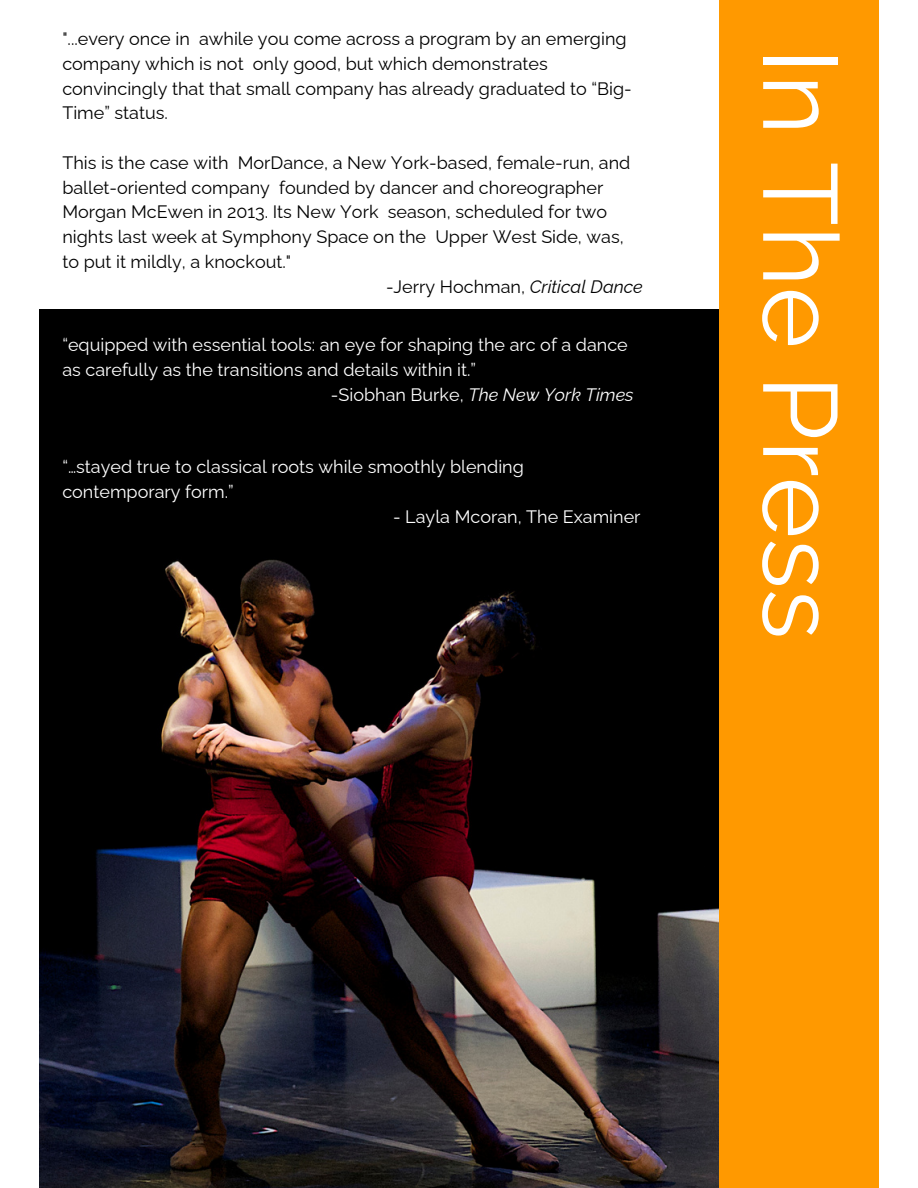
<style>
.page{position:relative;width:918px;height:1188px;background:#fff}
.page>*{position:absolute;margin:0;border:0;box-sizing:border-box;transform-origin:0 0}
.t1{font:104.7px "Raleway";color:#fff}
.t2{font:18px/24.8px "Raleway";color:#000}
.t3{font:18px/24.8px "Raleway";color:#fff}
.t4{font:italic 18px "Raleway";color:#fff}
.s1{font-style:italic}
.s2{font-style:normal}
</style>
<div class="page">
<div style="left:39px;top:309px;width:680px;height:275px;background:#000"></div>
<img style="left:39px;top:559px;width:680px;height:629px">
<div style="left:719px;top:0;width:160px;height:1188px;background:#f90"></div>
<p class="t2" style="left:62px;top:26px;width:571px">"...every once in awhile you come across a program by an emerging company which is not only good, but which demonstrates convincingly that that small company has already graduated to “Big-Time” status.</p>
<p class="t2" style="left:62px;top:150px;width:570px">This is the case with MorDance, a New York-based, female-run, and ballet-oriented company founded by dancer and choreographer Morgan McEwen in 2013. Its New York season, scheduled for two nights last week at Symphony Space on the Upper West Side, was, to put it mildly, a knockout."</p>
<p class="t2" style="left:386px;top:274px;width:258px">-Jerry Hochman, <span class="s1">Critical Dance</span></p>
<p class="t3" style="left:62px;top:333px;width:567px">“equipped with essential tools: an eye for shaping the arc of a dance as carefully as the transitions and details within it.”</p>
<p class="t4" style="left:331px;top:384px;width:304px"><span class="s2">-Siobhan Burke,</span> The New York Times</p>
<p class="t3" style="left:62px;top:455px;width:463px">“…stayed true to classical roots while smoothly blending contemporary form.”</p>
<p class="t3" style="left:393px;top:504px;width:249px">- Layla Mcoran, The Examiner</p>
<h1 class="t1" style="left:862px;top:48px;width:593px;rotate:90deg">In The Press</h1>
</div>
